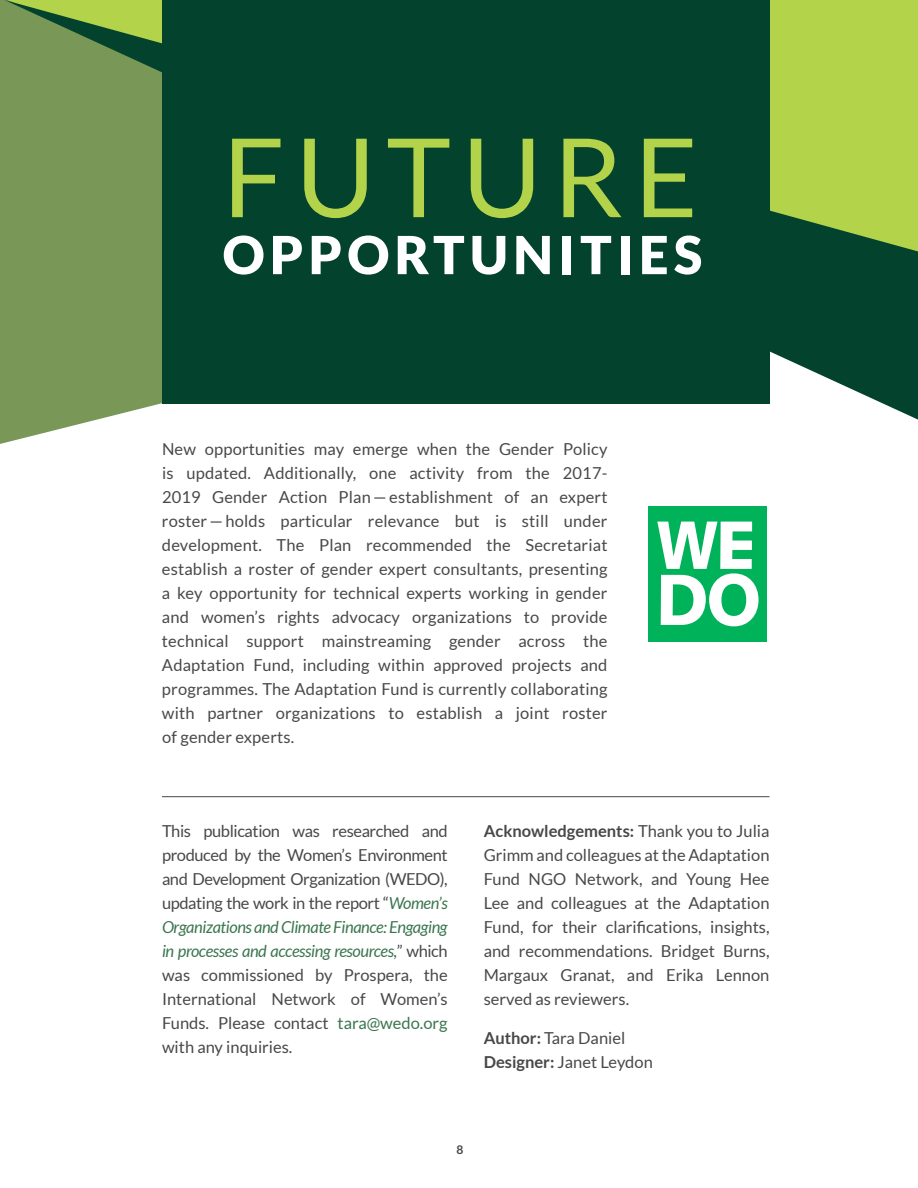
<style>
.page{position:relative;width:918px;height:1188px;background:#fff}
.page>*{position:absolute;margin:0;border:0;box-sizing:border-box;transform-origin:0 0}
.t1{font:109.5px "Lato";color:#b2d34a}
.t2{font:900 52.5px "Lato";letter-spacing:.1em;color:#fff}
.t3{font:16.5px/24px "Lato";color:#48484a;text-align:justify}
.t4{font:700 12px "Lato";color:#48484a}
.s1{font-style:italic;color:#3b764f}
.s2{color:#3b764f}
.s3{font-weight:700}
</style>
<div class="page">
<svg style="left:0;top:0;width:95px;height:444px;fill:#799756"></svg>
<svg style="left:4px;top:0;width:914px;height:420px;background:#81a35e"></svg>
<div style="left:162px;top:0;width:608px;height:403px;background:#03432d"></div>
<div style="left:648px;top:507px;width:119px;height:135px;background:#00b25a"></div>
<svg style="left:657px;top:522px;width:102px;height:104px"></svg>
<hr style="left:162px;top:796px;width:608px;height:1px;background:#48484a">
<h1 class="t1" style="left:223px;top:117px;width:462px">Future</h1>
<h2 class="t2" style="left:223px;top:224px;width:87px">OPPO</h2>
<h2 class="t2" style="left:395px;top:224px;width:309px">RTUNITIES</h2>
<p class="t3" style="left:162px;top:437px;width:447px">New opportunities may emerge when the Gender Policy is updated. Additionally, one activity from the 2017- 2019 Gender Action Plan — establishment of an expert roster — holds particular relevance but is still under development. The Plan recommended the Secretariat establish a roster of gender expert consultants, presenting a key opportunity for technical experts working in gender and women’s rights advocacy organizations to provide technical support mainstreaming gender across the Adaptation Fund, including within approved projects and programmes. The Adaptation Fund is currently collaborating with partner organizations to establish a joint roster of gender experts.</p>
<p class="t3" style="left:162px;top:819px;width:287px">This publication was researched and produced by the Women’s Environment and Development Organization (WEDO), updating the work in the report “<span class="s1">Women’s Organizations and Climate Finance: Engaging in processes and accessing resources,</span>” which was commissioned by Prospera, the I nternational Network of Women’s Funds. Please contact <span class="s2">tara@wedo.org </span>with any inquiries.</p>
<p class="t3" style="left:484px;top:819px;width:287px"><span class="s3">Acknowledgements:</span> Thank you to Julia Grimm and colleagues at the Adaptation Fund NGO</p>
<p class="t3" style="left:484px;top:867px;width:287px;text-indent:91px">Network, and Young Hee Lee and colleagues at the Adaptation Fund, for their clarifications, insights, and recommendations. Bridget Burns, Margaux Granat, and Erika Lennon served as reviewers.</p>
<p class="t3" style="left:484px;top:1026px;width:171px"><span class="s3">Author:</span> Tara Daniel<br><span class="s3">Designer:</span> Janet Leydon</p>
<p class="t4" style="left:457px;top:1143px;width:8px">8</p>
</div>
